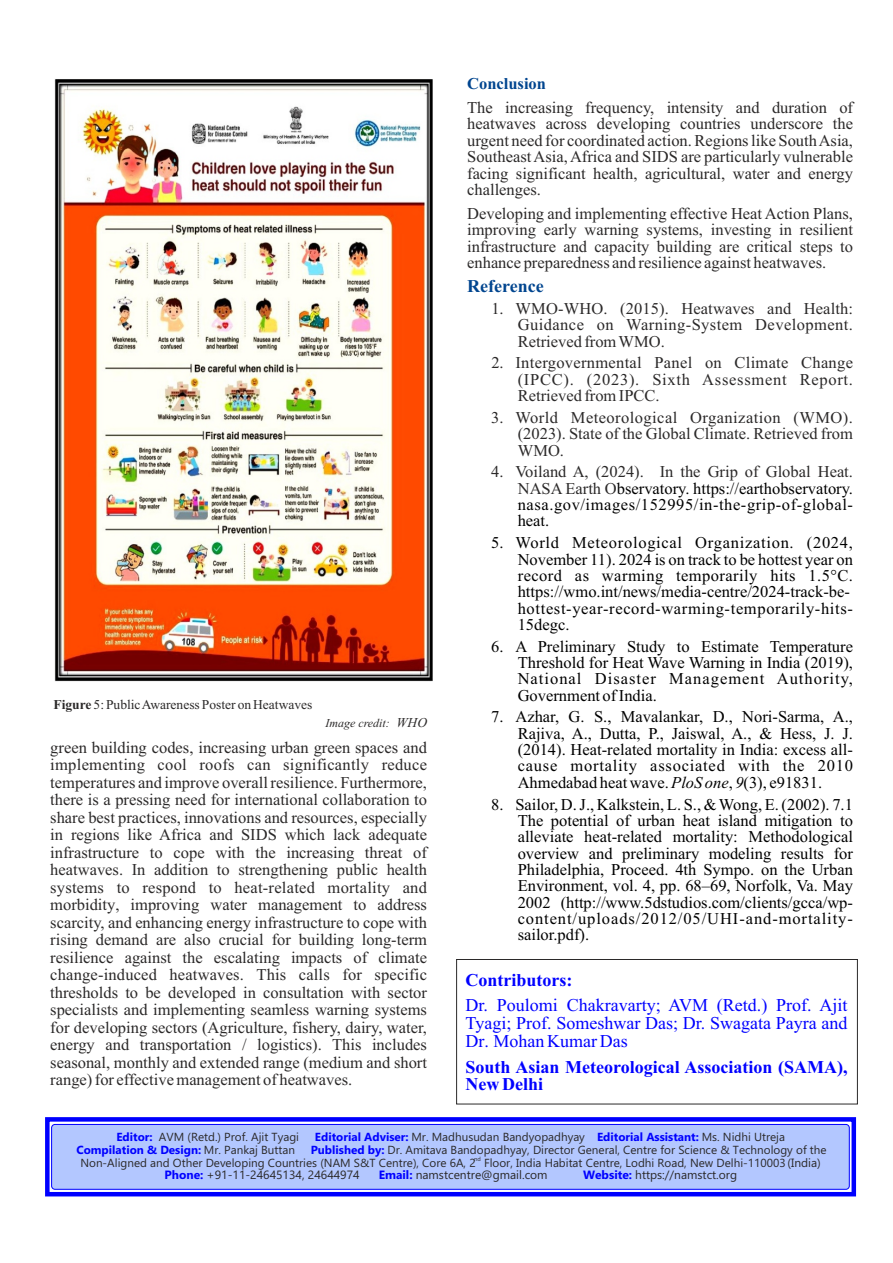
<style>
.page{position:relative;width:893px;height:1263px;background:#fff}
.page>*{position:absolute;margin:0;border:0;box-sizing:border-box;transform-origin:0 0}
.t1{font:18px/17.5px "Times New Roman";color:#00f;text-align:justify}
.t2{font:700 18px/17.5px "Times New Roman";color:#00f}
.t3{font:700 18px "Times New Roman";color:#00458f}
.t4{font:16.5px/17.5px "Times New Roman";color:#2b2929;text-align:justify}
.t5{font:16.5px/16.4px "Times New Roman";letter-spacing:.035em;color:#000;text-align:justify}
.t6{font:700 16.5px "Times New Roman";color:#00458f}
.t7{font:13.5px "Times New Roman";color:#2b2929}
.t8{font:12px "Ebrima";color:#2b2929}
.t9{font:italic 12px "Times New Roman";color:#2b2929}
.t10{font:11.7px/13px "Ebrima";color:#2b2929}
.t11{font:700 11.7px/13px "Ebrima";color:#00f}
.t12{font:5.85px "Ebrima";color:#2b2929}
.s1{font-weight:700}
.s2{font-size:13.5px}
.s3{color:#2b2929}
.s4{font-style:italic}
.s5{font-weight:700;color:#00f}
.s6{font-weight:400;color:#2b2929}
.s7{font-size:12px}
</style>
<div class="page">
<div style="left:45px;top:1117px;width:811px;height:79px;border:4px solid #00f"></div>
<div style="left:51px;top:1124px;width:799px;height:66px;background:#b3c7ff;border:1px solid #00f;border-radius:3px"></div>
<img style="left:55px;top:79px;width:378px;height:603px">
<div style="left:456px;top:959px;width:402px;height:145px;border:1px solid #2b2929"></div>
<p class="t7" style="left:54px;top:700px;width:260px"><span class="s1">Figure</span> 5: Public Awareness Poster on Heatwaves</p>
<p class="t9" style="left:325px;top:718px;width:103px">Image credit: <span class="s2">WHO</span></p>
<p class="t4" style="left:50px;top:740px;width:378px">green building codes, increasing urban green spaces and implementing cool roofs can significantly reduce temperatures and improve overall resilience. Furthermore, there is a pressing need for international collaboration to share best practices, innovations and resources, especially in regions like Africa and SIDS which lack adequate infrastructure to cope with the increasing threat of heatwaves. In addition to strengthening public health systems to respond to heat-related mortality and morbidity, improving water management to address scarcity, and enhancing energy infrastructure to cope with rising demand are also crucial for building long-term resilience against the escalating impacts of climate change-induced heatwaves. This calls for specific thresholds to be developed in consultation with sector specialists and implementing seamless warning systems for developing sectors (Agriculture, fishery, dairy, water, energy and transportation / logistics). This includes seasonal, monthly and extended range (medium and short range) for effective management of heatwaves.</p>
<p class="t6" style="left:467px;top:78px;width:80px">Conclusion</p>
<p class="t4" style="left:467px;top:101px;width:387px;line-height:16.5px">The increasing frequency, intensity and duration of heatwaves across developing countries underscore the urgent need for coordinated action. Regions like South Asia, Southeast Asia, Africa and SIDS are particularly vulnerable facing significant health, agricultural, water and energy challenges.</p>
<p class="t4" style="left:467px;top:207px;width:387px;line-height:16.5px">Developing and implementing effective Heat Action Plans, improving early warning systems, investing in resilient infrastructure and capacity building are critical steps to enhance preparedness and resilience against heatwaves.</p>
<p class="t4" style="left:518px;top:302px;width:337px;line-height:16.4px;text-indent:-26px">1. WMO-WHO. (2015). Heatwaves and Health:<br>Guidance on Warning-System Development.<br>Retrieved from WMO.</p>
<p class="t4" style="left:518px;top:356px;width:337px;line-height:16.4px;text-indent:-26px">2. Intergovernmental Panel on Climate Change (IPCC). (2023). Sixth Assessment Report.<br>Retrieved from IPCC.</p>
<p class="t4" style="left:518px;top:411px;width:337px;line-height:16.4px;text-indent:-26px">3. World Meteorological Organization (WMO). (2023). State of the Global Climate. Retrieved from WMO.</p>
<p class="t5" style="left:518px;top:465px;width:337px;text-indent:-26px"><span class="s3">4. Voiland A, (2024). In the Grip of Global Heat.<br>NASA Earth O</span>bservatory. https://earthobservatory. nasa.gov/images/152995/in-the-grip-of-global&shy;heat.</p>
<p class="t5" style="left:518px;top:536px;width:337px;text-align:left;text-indent:-26px">5. World Meteorological Organization. (2024, November 11). 2024 is on track to be hottest year on record as warming temporarily hits 1.5°C. https://wmo.int/news/media-centre/2024-track-be&shy;hottest-year-record-warming-temporarily-hits-15degc.</p>
<p class="t5" style="left:518px;top:639px;width:337px;text-indent:-26px">6. A Preliminary Study to Estimate Temperature Threshold for Heat Wave Warning in India (2019), National Disaster Management Authority, Government of India.</p>
<p class="t5" style="left:518px;top:710px;width:337px;text-indent:-26px">7. Azhar, G. S., Mavalankar, D., Nori-Sarma, A., Rajiva, A., Dutta, P., Jaiswal, A., &amp; Hess, J. J. (2014). Heat-related mortality in India: excess all&shy;cause mortality associated with the 2010<br>Ahmedabad heat wave. <span class="s4">PloS one</span>, <span class="s4">9</span>(3), e91831.</p>
<p class="t5" style="left:518px;top:797px;width:337px;text-indent:-26px">8. Sailor, D. J., Kalkstein, L. S., &amp; Wong, E. (2002). 7.1<br>The potential of urban heat island mitigation to alleviate heat-related mortality: Methodological overview and preliminary modeling results for Philadelphia, Proceed. 4th Sympo. on the Urban Environment, vol. 4, pp. 68–69, Norfolk, Va. May 2002 (http://www.5dstudios.com/clients/gcca/wp&shy;content/uploads/2012/05/UHI-and-mortality&shy;sailor.pdf).</p>
<p class="t3" style="left:467px;top:280px;width:78px">Reference</p>
<p class="t2" style="left:466px;top:973px;width:108px">Contributors:</p>
<p class="t1" style="left:466px;top:998px;width:383px">Dr. Poulomi Chakravarty; AVM (Retd.) Prof. Ajit Tyagi; Prof. Someshwar Das; Dr. Swagata Payra and Dr. Mohan Kumar Das</p>
<p class="t2" style="left:466px;top:1059px;width:383px">South Asian Meteorological Association (SAMA),<br>New Delhi</p>
<p class="t10" style="left:159px;top:1131px;width:142px">AVM (Retd.) Prof. Ajit Tyagi</p>
<p class="t10" style="left:315px;top:1131px;width:271px"><span class="s5">Editorial Adviser:</span> Mr. Madhusudan Bandyopadhyay</p>
<p class="t11" style="left:76px;top:1131px;width:220px;text-indent:40px">Editor:<br>Compilation &amp; Design: <span class="s6">Mr. Pankaj Buttan</span></p>
<p class="t8" style="left:165px;top:1170px;width:197px"><span class="s5">Phone:</span> +91-11-24645134, 24644974</p>
<p class="t8" style="left:379px;top:1170px;width:170px"><span class="s5">Email:</span> namstcentre@gmail.com</p>
<p class="t8" style="left:583px;top:1170px;width:156px"><span class="s5">Website:</span> https://namstct.org</p>
<p class="t10" style="left:311px;top:1131px;width:517px;text-indent:286px"><span class="s5">Editorial Assistant:</span> Ms. Nidhi Utreja<br><span class="s5">Published by:</span> Dr. Amitava Bandopadhyay, Director General, Centre for Science &amp; Technology of the</p>
<p class="t12" style="left:474px;top:1157px;width:8px">nd</p>
<p class="t10" style="left:80px;top:1158px;width:742px">Non-Aligned and Other Developing Countries (NAM S&amp;T Centre), Core 6A, 2 Floor, India Habitat Centre, Lodhi Road, New Delhi-110003 <span class="s7">(India)</span></p>
</div>
